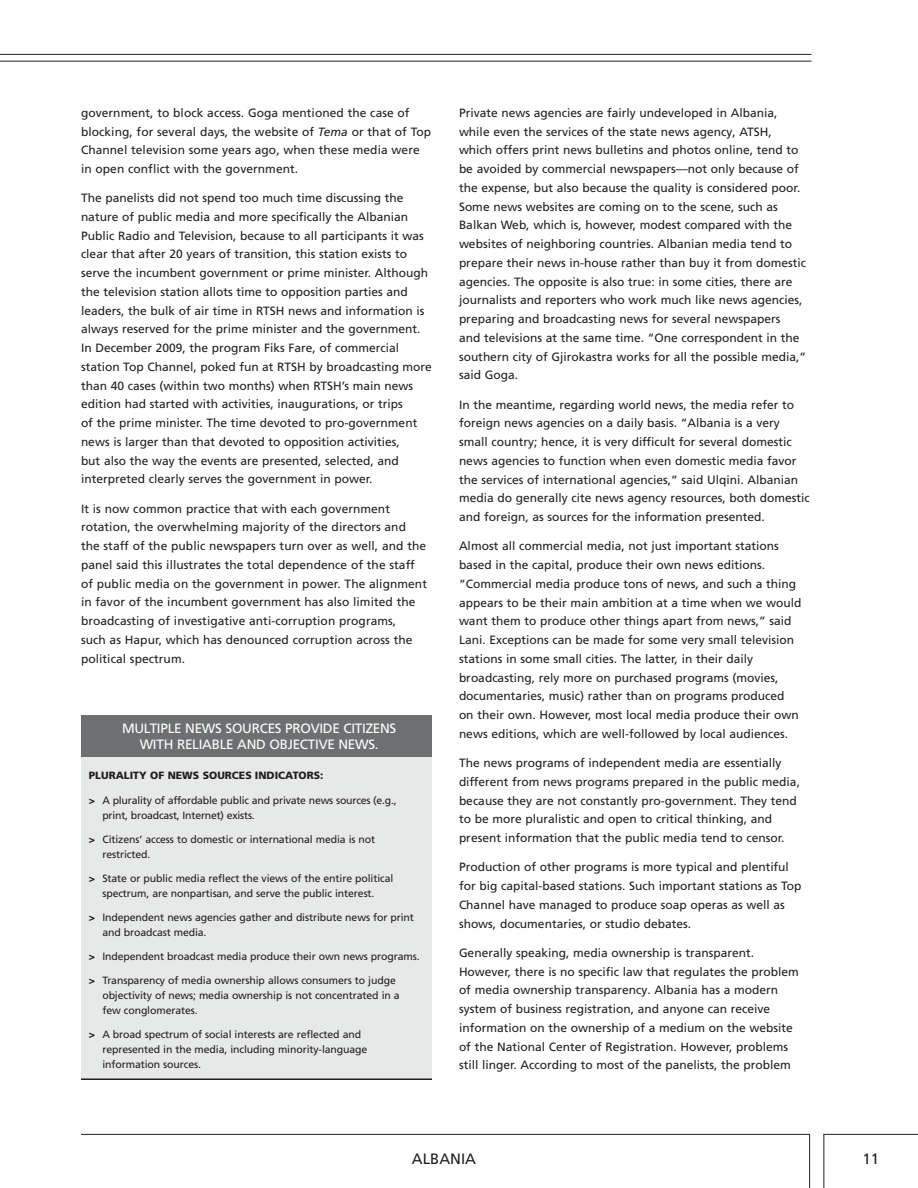
<style>
.page{position:relative;width:918px;height:1188px;background:#fff}
.page>*{position:absolute;margin:0;border:0;box-sizing:border-box;transform-origin:0 0}
.t1{font:15px "Frutiger LT Pro";color:#231f20}
.t2{font:13.5px "Frutiger LT Pro";color:#fff}
.t3{font:12px/18.8px "Frutiger LT Pro";color:#231f20}
.t4{font:10.5px/15px "Frutiger LT Pro";letter-spacing:-.01em;color:#231f20}
.t5{font:900 10.5px "Frutiger";color:#231f20}
.s1{font-style:italic}
.s2{font-family:"Frutiger";font-weight:900}
</style>
<div class="page">
<hr style="left:81px;top:1134px;width:729px;height:1px;background:#231f20">
<hr style="left:809px;top:1134px;width:1px;height:54px;background:#231f20">
<hr style="left:823px;top:1134px;width:1px;height:54px;background:#231f20">
<hr style="left:823px;top:1134px;width:95px;height:1px;background:#231f20">
<hr style="left:0;top:61px;width:812px;height:1px;background:#231f20">
<hr style="left:0;top:54px;width:812px;height:1px;background:#231f20">
<div style="left:81px;top:749px;width:351px;height:330px;background:#e7e8e8"></div>
<div style="left:81px;top:715px;width:351px;height:42px;background:#6d6f71"></div>
<hr style="left:81px;top:1078px;width:351px;height:2px;background:#231f20">
<p class="t3" style="left:81px;top:103px;width:352px">government, to block access. Goga mentioned the case of blocking, for several days, the website of <span class="s1">Tema</span> or that of Top Channel television some years ago, when these media were in open conflict with the government.</p>
<p class="t3" style="left:81px;top:189px;width:352px">The panelists did not spend too much time discussing the nature of public media and more specifically the Albanian Public Radio and Television, because to all participants it was clear that after 20 years of transition, this station exists to serve the incumbent government or prime minister. Although the television station allots time to opposition parties and leaders, the bulk of air time in RTSH news and information is always reserved for the prime minister and the government.<br>In December 2009, the program Fiks Fare, of commercial station Top Channel, poked fun at RTSH by broadcasting more than 40 cases (within two months) when RTSH’s main news edition had started with activities, inaugurations, or trips<br>of the prime minister. The time devoted to pro-government news is larger than that devoted to opposition activities,<br>but also the way the events are presented, selected, and interpreted clearly serves the government in power.</p>
<p class="t3" style="left:81px;top:499px;width:348px">It is now common practice that with each government rotation, the overwhelming majority of the directors and the staff of the public newspapers turn over as well, and the panel said this illustrates the total dependence of the staff of public media on the government in power. The alignment in favor of the incumbent government has also limited the broadcasting of investigative anti-corruption programs,<br>such as Hapur, which has denounced corruption across the political spectrum.</p>
<p class="t2" style="left:122px;top:720px;width:20px">Multiple</p>
<p class="t2" style="left:185px;top:720px;width:10px">news</p>
<p class="t2" style="left:226px;top:720px;width:9px">sources</p>
<p class="t2" style="left:285px;top:720px;width:9px">pro</p>
<p class="t2" style="left:311px;top:720px;width:16px">vide</p>
<p class="t2" style="left:344px;top:720px;width:8px">citizens</p>
<p class="t2" style="left:140px;top:737px;width:10px">with</p>
<p class="t2" style="left:177px;top:737px;width:8px">reliable</p>
<p class="t2" style="left:237px;top:737px;width:11px">and</p>
<p class="t2" style="left:270px;top:737px;width:8px">objecti</p>
<p class="t2" style="left:319px;top:737px;width:30px">ve news</p>
<p class="t2" style="left:375px;top:737px;width:5px">.</p>
<p class="t5" style="left:89px;top:769px;width:236px">PLURALITY OF NEWS SOURCES INDICATORS:</p>
<p class="t4" style="left:102px;top:793px;width:296px;text-indent:-14px"><span class="s2">&gt;</span> A plurality of affordable public and private news sources (e.g., print, broadcast, Internet) exists.</p>
<p class="t4" style="left:102px;top:832px;width:274px;text-indent:-14px"><span class="s2">&gt;</span> Citizens’ access to domestic or international media is not restricted.</p>
<p class="t4" style="left:89px;top:871px;width:306px;text-align:center"><span class="s2">&gt;</span> State or public media reflect the views of the entire political spectrum, are nonpartisan, and serve the public interest.</p>
<p class="t4" style="left:102px;top:910px;width:313px;text-indent:-14px"><span class="s2">&gt;</span> Independent news agencies gather and distribute news for print and broadcast media.</p>
<p class="t4" style="left:89px;top:949px;width:332px"><span class="s2">&gt;</span> Independent broadcast media produce their own news programs.</p>
<p class="t4" style="left:102px;top:973px;width:299px;text-indent:-14px"><span class="s2">&gt;</span> Transparency of media ownership allows consumers to judge objectivity of news; media ownership is not concentrated in a few conglomerates.</p>
<p class="t4" style="left:102px;top:1027px;width:266px;text-indent:-14px"><span class="s2">&gt;</span> A broad spectrum of social interests are reflected and represented in the media, including minority-language information sources.</p>
<p class="t3" style="left:459px;top:104px;width:349px">Private news agencies are fairly undeveloped in Albania, while even the services of the state news agency, ATSH, which offers print news bulletins and photos online, tend to be avoided by commercial newspapers—not only because of the expense, but also because the quality is considered poor.<br>Some news websites are coming on to the scene, such as Balkan Web, which is, however, modest compared with the websites of neighboring countries. Albanian media tend to prepare their news in-house rather than buy it from domestic agencies. The opposite is also true: in some cities, there are journalists and reporters who work much like news agencies, preparing and broadcasting news for several newspapers<br>and televisions at the same time. “One correspondent in the southern city of Gjirokastra works for all the possible media,” said Goga.</p>
<p class="t3" style="left:459px;top:395px;width:352px">In the meantime, regarding world news, the media refer to foreign news agencies on a daily basis. “Albania is a very small country; hence, it is very difficult for several domestic news agencies to function when even domestic media favor the services of international agencies,” said Ulqini. Albanian media do generally cite news agency resources, both domestic and foreign, as sources for the information presented.</p>
<p class="t3" style="left:459px;top:537px;width:344px">Almost all commercial media, not just important stations based in the capital, produce their own news editions. “Commercial media produce tons of news, and such a thing appears to be their main ambition at a time when we would want them to produce other things apart from news,” said Lani. Exceptions can be made for some very small television stations in some small cities. The latter, in their daily broadcasting, rely more on purchased programs (movies, documentaries, music) rather than on programs produced on their own. However, most local media produce their own news editions, which are well-followed by local audiences.</p>
<p class="t3" style="left:459px;top:754px;width:343px">The news programs of independent media are essentially different from news programs prepared in the public media, because they are not constantly pro-government. They tend to be more pluralistic and open to critical thinking, and present information that the public media tend to censor.</p>
<p class="t3" style="left:459px;top:858px;width:344px">Production of other programs is more typical and plentiful for big capital-based stations. Such important stations as Top Channel have managed to produce soap operas as well as shows, documentaries, or studio debates.</p>
<p class="t3" style="left:459px;top:943px;width:341px">Generally speaking, media ownership is transparent.<br>However, there is no specific law that regulates the problem of media ownership transparency. Albania has a modern system of business registration, and anyone can receive information on the ownership of a medium on the website of the National Center of Registration. However, problems still linger. According to most of the panelists, the problem</p>
<p class="t1" style="left:412px;top:1150px;width:21px">Albania</p>
<p class="t1" style="left:862px;top:1150px;width:18px">11</p>
</div>
